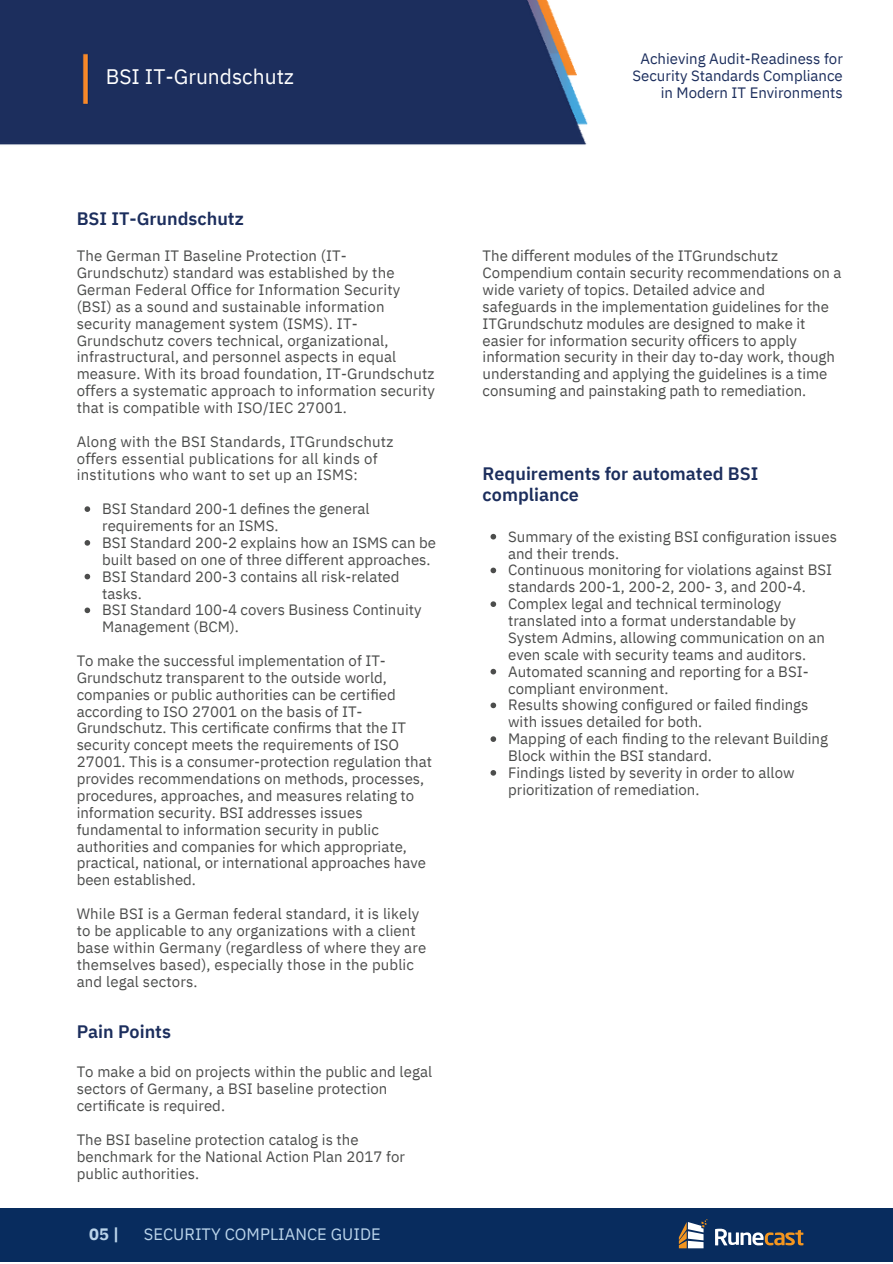
<style>
.page{position:relative;width:893px;height:1264px;background:#fff}
.page>*{position:absolute;margin:0;border:0;box-sizing:border-box;transform-origin:0 0}
.t1{font:21px "IBM Plex Sans";color:#fff}
.t2{font:600 18px/21.3px "IBM Plex Sans";color:#1c2e5d}
.t3{font:16.5px "IBM Plex Sans";color:#bad4ea}
.t4{font:700 16.5px "IBM Plex Sans";color:#bad4ea}
.t5{font:15px/16.8px "IBM Plex Sans";color:#4c4d4c}
.t6{font:15px/16.8px "IBM Plex Sans";letter-spacing:.02em;color:#4c4d4c}
.t7{font:15px/16.8px "IBM Plex Sans";color:#1c2e5d;text-align:right}
.s1{font-family:"Noto Sans"}
</style>
<div class="page">
<div style="left:0;top:0;width:588px;height:145px;background:#1c2e5d"></div>
<svg style="left:85px;top:506px;width:5px;height:6px"></svg>
<svg style="left:85px;top:540px;width:5px;height:5px"></svg>
<svg style="left:85px;top:574px;width:5px;height:5px"></svg>
<svg style="left:85px;top:607px;width:5px;height:6px"></svg>
<svg style="left:490px;top:534px;width:6px;height:5px"></svg>
<svg style="left:490px;top:567px;width:6px;height:6px"></svg>
<svg style="left:490px;top:601px;width:6px;height:6px"></svg>
<svg style="left:490px;top:669px;width:6px;height:5px"></svg>
<svg style="left:490px;top:702px;width:6px;height:6px"></svg>
<svg style="left:490px;top:736px;width:6px;height:6px"></svg>
<svg style="left:490px;top:770px;width:6px;height:5px"></svg>
<div style="left:0;top:1208px;width:892px;height:54px;background:#082c5e"></div>
<svg style="left:715px;top:1228px;width:88px;height:17px"></svg>
<svg style="left:678px;top:1219px;width:29px;height:29px"></svg>
<p class="t1" style="left:106px;top:62px;width:189px">BSI IT-Grundschutz</p>
<p class="t2" style="left:77px;top:207px;width:168px">BSI IT-Grundschutz</p>
<p class="t5" style="left:77px;top:247px;width:360px">The German IT Baseline Protection (IT-Grundschutz) standard was established by the German Federal O<span class="s1">ffi</span>ce for Information Security (BSI) as a sound and sustainable information security management system (ISMS). IT-Grundschutz covers technical, organizational, infrastructural, and personnel aspects in equal measure. With its broad foundation, IT-Grundschutz o<span class="s1">ff</span>ers a systematic approach to information security that is compatible with ISO/IEC 27001.</p>
<p class="t6" style="left:77px;top:432px;width:318px">Along with the BSI Standards, ITGrundschutz o<span class="s1">ff</span>ers essential publications for all kinds of institutions who want to set up an ISMS:</p>
<p class="t5" style="left:102px;top:500px;width:269px">BSI Standard 200-1 defines the general requirements for an ISMS.</p>
<p class="t5" style="left:102px;top:534px;width:335px">BSI Standard 200-2 explains how an ISMS can be built based on one of three di<span class="s1">ff</span>erent approaches.</p>
<p class="t5" style="left:102px;top:567px;width:299px">BSI Standard 200-3 contains all risk-related tasks.</p>
<p class="t5" style="left:102px;top:601px;width:321px">BSI Standard 100-4 covers Business Continuity<br>Management (BCM).</p>
<p class="t5" style="left:77px;top:652px;width:357px">To make the successful implementation of IT-Grundschutz transparent to the outside world, companies or public authorities can be certified according to ISO 27001 on the basis of IT-Grundschutz. This certificate confirms that the IT security concept meets the requirements of ISO 27001. This is a consumer-protection regulation that provides recommendations on methods, processes, procedures, approaches, and measures relating to information security. BSI addresses issues fundamental to information security in public authorities and companies for which appropriate, practical, national, or international approaches have been established.</p>
<p class="t5" style="left:77px;top:905px;width:351px">While BSI is a German federal standard, it is likely to be applicable to any organizations with a client base within Germany (regardless of where they are themselves based), especially those in the public and legal sectors.</p>
<p class="t2" style="left:77px;top:1020px;width:96px">Pain Points</p>
<p class="t5" style="left:77px;top:1063px;width:357px">To make a bid on projects within the public and legal sectors of Germany, a BSI baseline protection certificate is required.</p>
<p class="t5" style="left:77px;top:1130px;width:330px">The BSI baseline protection catalog is the benchmark for the National Action Plan 2017 for public authorities.</p>
<p class="t4" style="left:89px;top:1222px;width:32px">05 |</p>
<p class="t3" style="left:144px;top:1222px;width:238px">SECURITY COMPLIANCE GUIDE</p>
<p class="t7" style="left:632px;top:50px;width:212px">Achieving Audit-Readiness for<br>Security Standards Compliance in Modern IT Environments</p>
<p class="t5" style="left:482px;top:247px;width:360px">The di<span class="s1">ff</span>erent modules of the ITGrundschutz Compendium contain security recommendations on a wide variety of topics. Detailed advice and safeguards in the implementation guidelines for the ITGrundschutz modules are designed to make it easier for information security o<span class="s1">ffi</span>cers to apply information security in their day to-day work, though understanding and applying the guidelines is a time consuming and painstaking path to remediation.</p>
<p class="t2" style="left:482px;top:462px;width:277px">Requirements for automated BSI compliance</p>
<p class="t5" style="left:508px;top:527px;width:330px">Summary of the existing BSI configuration issues and their trends.</p>
<p class="t5" style="left:508px;top:561px;width:325px">Continuous monitoring for violations against BSI standards 200-1, 200-2, 200- 3, and 200-4.</p>
<p class="t5" style="left:508px;top:595px;width:318px">Complex legal and technical terminology translated into a format understandable by System Admins, allowing communication on an even scale with security teams and auditors.</p>
<p class="t5" style="left:508px;top:662px;width:302px">Automated scanning and reporting for a BSI&shy;compliant environment.</p>
<p class="t5" style="left:508px;top:696px;width:302px">Results showing configured or failed findings with issues detailed for both.</p>
<p class="t5" style="left:508px;top:730px;width:321px">Mapping of each finding to the relevant Building<br>Block within the BSI standard.</p>
<p class="t5" style="left:508px;top:764px;width:288px">Findings listed by severity in order to allow prioritization of remediation.</p>
</div>
